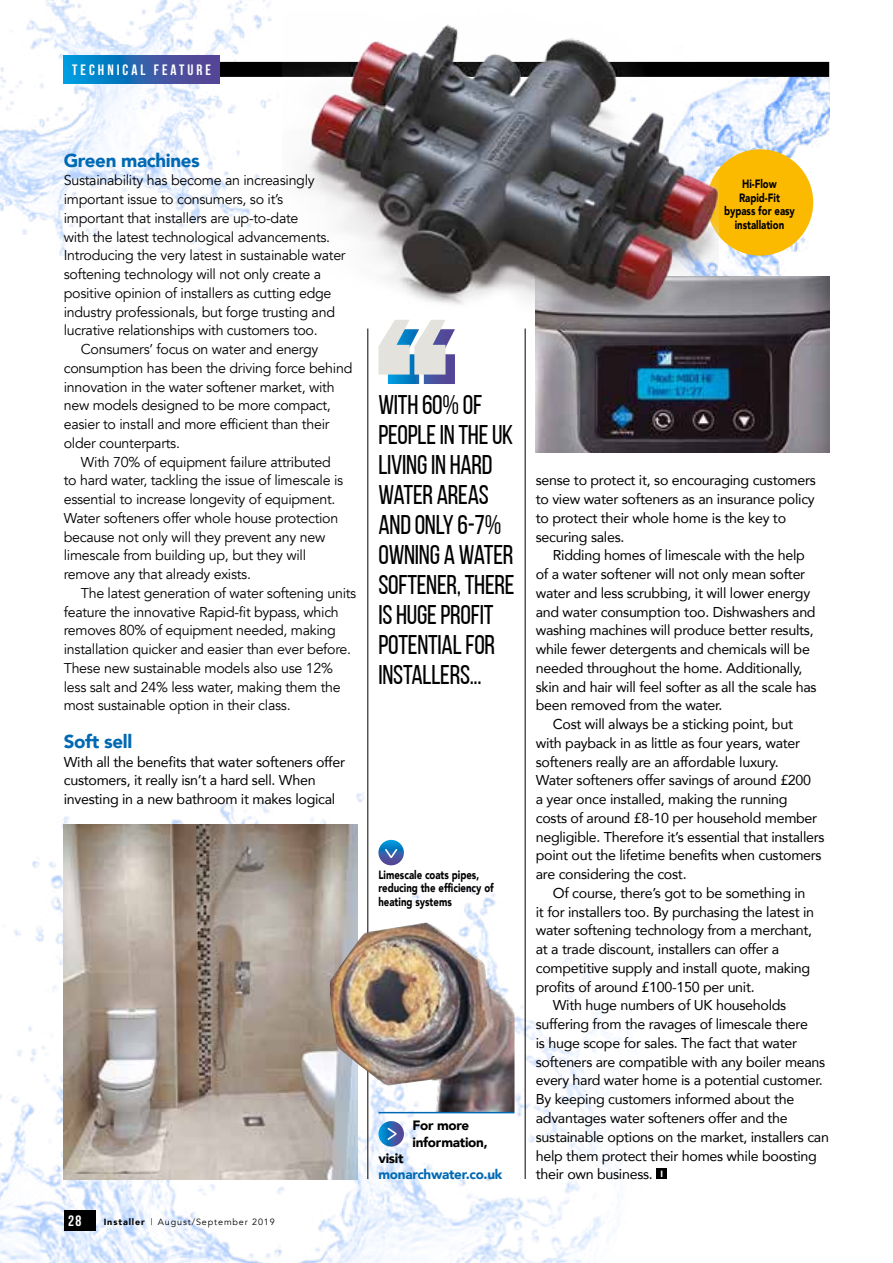
<style>
.page{position:relative;width:893px;height:1263px;background:#fff}
.page>*{position:absolute;margin:0;border:0;box-sizing:border-box;transform-origin:0 0}
.t1{font:27px/30px "Bebas Neue";letter-spacing:-.01em;color:#000}
.t2{font:900 18.75px "Avenir";letter-spacing:-.02em;color:#0069b4}
.t3{font:700 15px "Bebas Neue";letter-spacing:.2em;color:#fff}
.t4{font:14.25px/18.8px "Avenir";letter-spacing:-.02em;color:#000}
.t5{font:14.25px "Avenir";letter-spacing:-.02em;color:#000}
.t6{font:900 13.5px/16.2px "Avenir";letter-spacing:-.02em;color:#000}
.t7{font:900 13.5px "Avenir";letter-spacing:-.02em;color:#0069b4}
.t8{font:900 12px/13.5px "Avenir";color:#000;scale:.8 1}
.t9{font:9px "Avenir";letter-spacing:.1em;color:#000}
.s1{font-weight:900}
.s2{font-weight:900;font-size:9px;color:#fff}
</style>
<div class="page">
<img style="left:0;top:793px;width:631px;height:470px">
<img style="left:719px;top:77px;width:110px;height:199px">
<img style="left:0;top:0;width:282px;height:255px">
<img style="left:536px;top:276px;width:293px;height:177px">
<img style="left:64px;top:825px;width:293px;height:354px">
<svg style="left:378px;top:840px;width:26px;height:25px"></svg>
<svg style="left:385px;top:849px;width:12px;height:9px"></svg>
<div style="left:219px;top:62px;width:610px;height:15px;background:#000"></div>
<svg style="left:64px;top:55px;width:155px;height:28px;background:#2868b2"></svg>
<div style="left:64px;top:1210px;width:31px;height:20px;background:#000"></div>
<hr style="left:367px;top:328px;width:1px;height:851px;background:#000">
<hr style="left:525px;top:328px;width:1px;height:851px;background:#000">
<div style="left:707px;top:149px;width:106px;height:107px;background:#fbba00;border-radius:50%"></div>
<img style="left:282px;top:24px;width:437px;height:289px">
<img style="left:330px;top:922px;width:184px;height:190px">
<hr style="left:378px;top:1112px;width:136px;height:1px;background:#0069b4">
<svg style="left:378px;top:1121px;width:26px;height:25px"></svg>
<svg style="left:388px;top:1128px;width:9px;height:12px"></svg>
<svg style="left:378px;top:320px;width:77px;height:64px"></svg>
<div style="left:656px;top:1168px;width:11px;height:11px;background:#000"></div>
<p class="t3" style="left:72px;top:62px;width:140px">TECHNICAL FEATURE</p>
<h2 class="t2" style="left:64px;top:144px;width:138px">Green machines</h2>
<p class="t5" style="left:64px;top:172px;width:252px">Sustainability has become an increasingly</p>
<p class="t5" style="left:64px;top:191px;width:221px">important issue to consumers, so it’s</p>
<p class="t5" style="left:64px;top:209px;width:236px">important that installers are up-to-date</p>
<p class="t5" style="left:64px;top:228px;width:268px">with the latest technological advancements.</p>
<p class="t5" style="left:64px;top:247px;width:283px">Introducing the very latest in sustainable water</p>
<p class="t5" style="left:64px;top:266px;width:259px">softening technology will not only create a</p>
<p class="t5" style="left:64px;top:284px;width:269px">positive opinion of installers as cutting edge</p>
<p class="t5" style="left:64px;top:303px;width:273px">industry professionals, but forge trusting and</p>
<p class="t5" style="left:64px;top:322px;width:255px">lucrative relationships with customers too.</p>
<p class="t5" style="left:81px;top:341px;width:239px">Consumers’ focus on water and energy</p>
<p class="t5" style="left:64px;top:359px;width:290px">consumption has been the driving force behind</p>
<p class="t5" style="left:64px;top:378px;width:272px">innovation in the water softener market, with</p>
<p class="t5" style="left:64px;top:397px;width:269px">new models designed to be more compact,</p>
<p class="t5" style="left:64px;top:416px;width:267px">easier to install and more efficient than their</p>
<p class="t5" style="left:64px;top:434px;width:118px">older counterparts.</p>
<p class="t5" style="left:81px;top:453px;width:252px">With 70% of equipment failure attributed</p>
<p class="t5" style="left:64px;top:472px;width:281px">to hard water, tackling the issue of limescale is</p>
<p class="t5" style="left:64px;top:491px;width:273px">essential to increase longevity of equipment.</p>
<p class="t5" style="left:64px;top:509px;width:276px">Water softeners offer whole house protection</p>
<p class="t5" style="left:64px;top:528px;width:263px">because not only will they prevent any new</p>
<p class="t5" style="left:64px;top:547px;width:244px">limescale from building up, but they will</p>
<p class="t5" style="left:64px;top:566px;width:189px">remove any that already exists.</p>
<p class="t5" style="left:81px;top:584px;width:277px">The latest generation of water softening units</p>
<p class="t5" style="left:64px;top:603px;width:277px">feature the innovative Rapid-fit bypass, which</p>
<p class="t5" style="left:64px;top:622px;width:274px">removes 80% of equipment needed, making</p>
<p class="t5" style="left:64px;top:641px;width:289px">installation quicker and easier than ever before.</p>
<p class="t5" style="left:64px;top:659px;width:271px">These new sustainable models also use 12%</p>
<p class="t5" style="left:64px;top:678px;width:278px">less salt and 24% less water, making them the</p>
<p class="t5" style="left:64px;top:697px;width:228px">most sustainable option in their class.</p>
<h2 class="t2" style="left:64px;top:725px;width:70px">Soft sell</h2>
<p class="t4" style="left:64px;top:752px;width:283px">With all the benefits that water softeners offer customers, it really isn’t a hard sell. When investing in a new bathroom it makes logical</p>
<p class="t3" style="left:68px;top:1213px;width:15px">28</p>
<p class="t9" style="left:104px;top:1216px;width:173px"><span class="s1">Installer</span> | August/September 2019</p>
<p class="t8" style="left:724px;top:177px;width:90px;text-align:center">Hi-Flow<br>Rapid-Fit bypass for easy installation</p>
<h1 class="t1" style="left:378px;top:389px;width:138px">WITH 60% OF<br>PEOPLE IN THE UK<br>LIVING IN HARD<br>WATER AREAS<br>AND ONLY 6-7%<br>OWNING A WATER<br>SOFTENER, THERE<br>IS HUGE PROFIT<br>POTENTIAL FOR<br>INSTALLERS...</h1>
<p class="t8" style="left:378px;top:868px;width:146px">Limescale coats pipes, reducing the efficiency of heating systems</p>
<p class="t6" style="left:412px;top:1117px;width:77px">For more information,</p>
<p class="t6" style="left:378px;top:1150px;width:27px">visit</p>
<p class="t7" style="left:378px;top:1163px;width:125px">monarchwater.co.uk</p>
<p class="t4" style="left:536px;top:471px;width:282px">sense to protect it, so encouraging customers to view water softeners as an insurance policy to protect their whole home is the key to securing sales.</p>
<p class="t4" style="left:553px;top:546px;width:254px">Ridding homes of limescale with the help</p>
<p class="t4" style="left:536px;top:564px;width:271px">of a water softener will not only mean softer</p>
<p class="t4" style="left:536px;top:583px;width:276px">water and less scrubbing, it will lower energy</p>
<p class="t4" style="left:536px;top:602px;width:281px">and water consumption too. Dishwashers and</p>
<p class="t4" style="left:536px;top:621px;width:279px">washing machines will produce better results,</p>
<p class="t4" style="left:536px;top:639px;width:276px">while fewer detergents and chemicals will be</p>
<p class="t4" style="left:536px;top:658px;width:268px">needed throughout the home. Additionally,</p>
<p class="t4" style="left:536px;top:677px;width:282px">skin and hair will feel softer as all the scale has</p>
<p class="t4" style="left:536px;top:696px;width:188px">been removed from the water.</p>
<p class="t4" style="left:553px;top:714px;width:242px">Cost will always be a sticking point, but</p>
<p class="t4" style="left:536px;top:733px;width:266px">with payback in as little as four years, water</p>
<p class="t4" style="left:536px;top:752px;width:244px">softeners really are an affordable luxury.</p>
<p class="t4" style="left:536px;top:771px;width:277px">Water softeners offer savings of around £200</p>
<p class="t4" style="left:536px;top:789px;width:253px">a year once installed, making the running</p>
<p class="t4" style="left:536px;top:808px;width:283px">costs of around £8-10 per household member</p>
<p class="t4" style="left:536px;top:827px;width:290px">negligible. Therefore it’s essential that installers</p>
<p class="t4" style="left:536px;top:846px;width:287px">point out the lifetime benefits when customers</p>
<p class="t4" style="left:536px;top:864px;width:152px">are considering the cost.</p>
<p class="t4" style="left:553px;top:883px;width:254px">Of course, there’s got to be something in</p>
<p class="t4" style="left:536px;top:902px;width:280px">it for installers too. By purchasing the latest in</p>
<p class="t4" style="left:536px;top:921px;width:278px">water softening technology from a merchant,</p>
<p class="t4" style="left:536px;top:939px;width:245px">at a trade discount, installers can offer a</p>
<p class="t4" style="left:536px;top:958px;width:276px">competitive supply and install quote, making</p>
<p class="t4" style="left:536px;top:977px;width:220px">profits of around £100-150 per unit.</p>
<p class="t4" style="left:553px;top:996px;width:235px">With huge numbers of UK households</p>
<p class="t4" style="left:536px;top:1014px;width:274px">suffering from the ravages of limescale there</p>
<p class="t4" style="left:536px;top:1033px;width:263px">is huge scope for sales. The fact that water</p>
<p class="t4" style="left:536px;top:1052px;width:291px">softeners are compatible with any boiler means</p>
<p class="t4" style="left:536px;top:1071px;width:288px">every hard water home is a potential customer.</p>
<p class="t4" style="left:536px;top:1089px;width:260px">By keeping customers informed about the</p>
<p class="t4" style="left:536px;top:1108px;width:253px">advantages water softeners offer and the</p>
<p class="t4" style="left:536px;top:1127px;width:295px">sustainable options on the market, installers can</p>
<p class="t4" style="left:536px;top:1146px;width:283px">help them protect their homes while boosting</p>
<p class="t4" style="left:536px;top:1164px;width:129px">their own business. <span class="s2">I</span></p>
</div>
